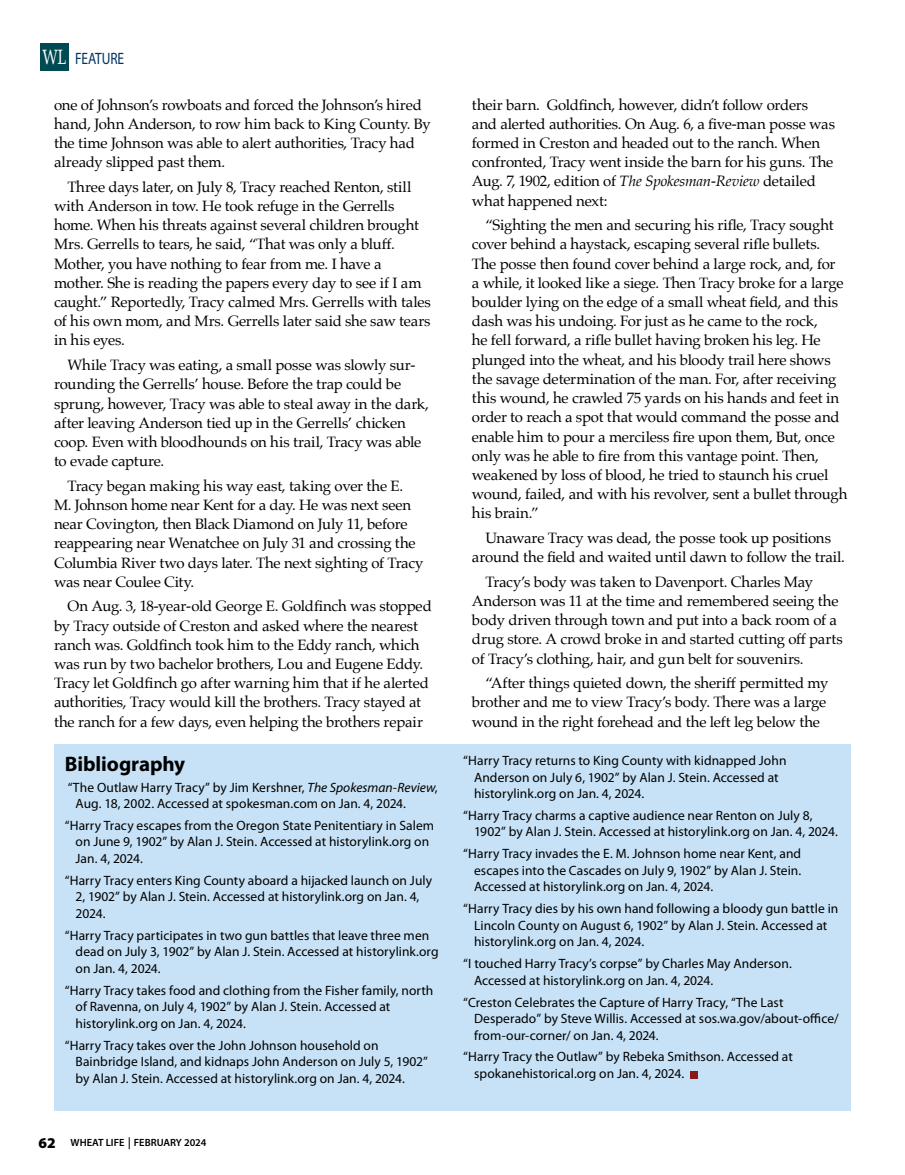
<style>
.page{position:relative;width:905px;height:1175px;background:#fff}
.page>*{position:absolute;margin:0;border:0;box-sizing:border-box;transform-origin:0 0}
.t1{font:700 21px "Myriad Pro";letter-spacing:-.005em;color:#000}
.t2{font:16.5px "Myriad Pro";letter-spacing:-.01em;color:#003465;scale:.82 1}
.t3{font:15px/19.2px "Palatino";letter-spacing:-.015em;color:#000}
.t4{font:13.5px/16.5px "Myriad Pro";color:#000}
.t5{font:600 10.5px "Myriad Pro";color:#000}
.s1{font-family:"Apollo MT Std";font-size:24.75px;color:#fff}
.s2{font-style:italic}
.s3{font-weight:900;font-size:15px}
</style>
<div class="page">
<div style="left:40px;top:43px;width:29px;height:28px;background:#004a54"></div>
<div style="left:54px;top:744px;width:796px;height:366px;background:#c7e2f6"></div>
<div style="left:690px;top:1070px;width:7px;height:8px;background:#891a1c"></div>
<svg style="left:129px;top:1137px;width:1px;height:12px"></svg>
<p class="t2" style="left:42px;top:48px;width:102px"><span class="s1">WL</span> FEATURE</p>
<p class="t3" style="left:54px;top:95px;width:378px">one of Johnson’s rowboats and forced the Johnson’s hired hand, John Anderson, to row him back to King County. By the time Johnson was able to alert authorities, Tracy had already slipped past them.</p>
<p class="t3" style="left:54px;top:177px;width:378px;text-indent:14px">Three days later, on July 8, Tracy reached Renton, still with Anderson in tow. He took refuge in the Gerrells home. When his threats against several children brought Mrs. Gerrells to tears, he said, “That was only a bluff.<br>Mother, you have nothing to fear from me. I have a mother. She is reading the papers every day to see if I am caught.” Reportedly, Tracy calmed Mrs. Gerrells with tales of his own mom, and Mrs. Gerrells later said she saw tears in his eyes.</p>
<p class="t3" style="left:54px;top:355px;width:376px;text-indent:14px">While Tracy was eating, a small posse was slowly sur&shy;rounding the Gerrells’ house. Before the trap could be sprung, however, Tracy was able to steal away in the dark, after leaving Anderson tied up in the Gerrells’ chicken coop. Even with bloodhounds on his trail, Tracy was able to evade capture.</p>
<p class="t3" style="left:54px;top:476px;width:371px;text-indent:14px">Tracy began making his way east, taking over the E.<br>M. Johnson home near Kent for a day. He was next seen near Covington, then Black Diamond on July 11, before reappearing near Wenatchee on July 31 and crossing the Columbia River two days later. The next sighting of Tracy was near Coulee City.</p>
<p class="t3" style="left:54px;top:596px;width:379px;text-indent:14px">On Aug. 3, 18-year-old George E. Goldfinch was stopped by Tracy outside of Creston and asked where the nearest ranch was. Goldfinch took him to the Eddy ranch, which was run by two bachelor brothers, Lou and Eugene Eddy.<br>Tracy let Goldfinch go after warning him that if he alerted authorities, Tracy would kill the brothers. Tracy stayed at the ranch for a few days, even helping the brothers repair</p>
<h1 class="t1" style="left:65px;top:750px;width:122px">Bibliography</h1>
<p class="t4" style="left:76px;top:778px;width:363px;text-indent:-8px">“The Outlaw Harry Tracy” by Jim Kershner, <span class="s2">The Spokesman-Review</span>,<br>Aug. 18, 2002. Accessed at spokesman.com on Jan. 4, 2024.</p>
<p class="t4" style="left:76px;top:817px;width:360px;text-indent:-11px">“Harry Tracy escapes from the Oregon State Penitentiary in Salem on June 9, 1902” by Alan J. Stein. Accessed at historylink.org on<br>Jan. 4, 2024.</p>
<p class="t4" style="left:76px;top:871px;width:358px;text-indent:-11px">“Harry Tracy enters King County aboard a hijacked launch on July<br>2, 1902” by Alan J. Stein. Accessed at historylink.org on Jan. 4,<br>2024.</p>
<p class="t4" style="left:76px;top:926px;width:364px;text-indent:-11px">“Harry Tracy participates in two gun battles that leave three men dead on July 3, 1902” by Alan J. Stein. Accessed at historylink.org on Jan. 4, 2024.</p>
<p class="t4" style="left:76px;top:981px;width:359px;text-indent:-11px">“Harry Tracy takes food and clothing from the Fisher family, north of Ravenna, on July 4, 1902” by Alan J. Stein. Accessed at historylink.org on Jan. 4, 2024.</p>
<p class="t4" style="left:76px;top:1036px;width:354px;text-indent:-11px">“Harry Tracy takes over the John Johnson household on<br>Bainbridge Island, and kidnaps John Anderson on July 5, 1902” by Alan J. Stein. Accessed at historylink.org on Jan. 4, 2024.</p>
<p class="t5" style="left:38px;top:1136px;width:170px"><span class="s3">62</span> WHEAT LIFE FEBRUARY 2024</p>
<p class="t3" style="left:472px;top:95px;width:364px">their barn. Goldfinch, however, didn’t follow orders and alerted authorities. On Aug. 6, a five-man posse was formed in Creston and headed out to the ranch. When confronted, Tracy went inside the barn for his guns. The Aug. 7, 1902, edition of <span class="s2">The Spokesman-Review</span> detailed what happened next:</p>
<p class="t3" style="left:472px;top:215px;width:377px;text-indent:14px">“Sighting the men and securing his rifle, Tracy sought cover behind a haystack, escaping several rifle bullets.<br>The posse then found cover behind a large rock, and, for<br>a while, it looked like a siege. Then Tracy broke for a large boulder lying on the edge of a small wheat field, and this dash was his undoing. For just as he came to the rock,<br>he fell forward, a rifle bullet having broken his leg. He plunged into the wheat, and his bloody trail here shows the savage determination of the man. For, after receiving this wound, he crawled 75 yards on his hands and feet in order to reach a spot that would command the posse and enable him to pour a merciless fire upon them, But, once only was he able to fire from this vantage point. Then, weakened by loss of blood, he tried to staunch his cruel wound, failed, and with his revolver, sent a bullet through his brain.”</p>
<p class="t3" style="left:472px;top:528px;width:374px;text-align:center">Unaware Tracy was dead, the posse took up positions around the field and waited until dawn to follow the trail.</p>
<p class="t3" style="left:472px;top:572px;width:372px;text-indent:14px">Tracy’s body was taken to Davenport. Charles May Anderson was 11 at the time and remembered seeing the body driven through town and put into a back room of a drug store. A crowd broke in and started cutting off parts of Tracy’s clothing, hair, and gun belt for souvenirs.</p>
<p class="t3" style="left:472px;top:673px;width:358px;text-indent:14px">“After things quieted down, the sheriff permitted my brother and me to view Tracy’s body. There was a large wound in the right forehead and the left leg below the</p>
<p class="t4" style="left:474px;top:752px;width:314px;text-indent:-11px">“Harry Tracy returns to King County with kidnapped John<br>Anderson on July 6, 1902” by Alan J. Stein. Accessed at historylink.org on Jan. 4, 2024.</p>
<p class="t4" style="left:474px;top:807px;width:365px;text-indent:-11px">“Harry Tracy charms a captive audience near Renton on July 8,<br>1902” by Alan J. Stein. Accessed at historylink.org on Jan. 4, 2024.</p>
<p class="t4" style="left:474px;top:845px;width:329px;text-align:justify;text-indent:-11px">“Harry Tracy invades the E. M. Johnson home near Kent, and escapes into the Cascades on July 9, 1902” by Alan J. Stein.<br>Accessed at historylink.org on Jan. 4, 2024.</p>
<p class="t4" style="left:474px;top:900px;width:366px;text-indent:-11px">“Harry Tracy dies by his own hand following a bloody gun battle in<br>Lincoln County on August 6, 1902” by Alan J. Stein. Accessed at historylink.org on Jan. 4, 2024.</p>
<p class="t4" style="left:474px;top:955px;width:319px;text-indent:-11px">“I touched Harry Tracy’s corpse” by Charles May Anderson.<br>Accessed at historylink.org on Jan. 4, 2024.</p>
<p class="t4" style="left:474px;top:993px;width:366px;text-indent:-11px">“Creston Celebrates the Capture of Harry Tracy, “The Last<br>Desperado” by Steve Willis. Accessed at sos.wa.gov/about-office/ from-our-corner/ on Jan. 4, 2024.</p>
<p class="t4" style="left:474px;top:1048px;width:320px;text-indent:-11px">“Harry Tracy the Outlaw” by Rebeka Smithson. Accessed at spokanehistorical.org on Jan. 4, 2024.</p>
</div>
